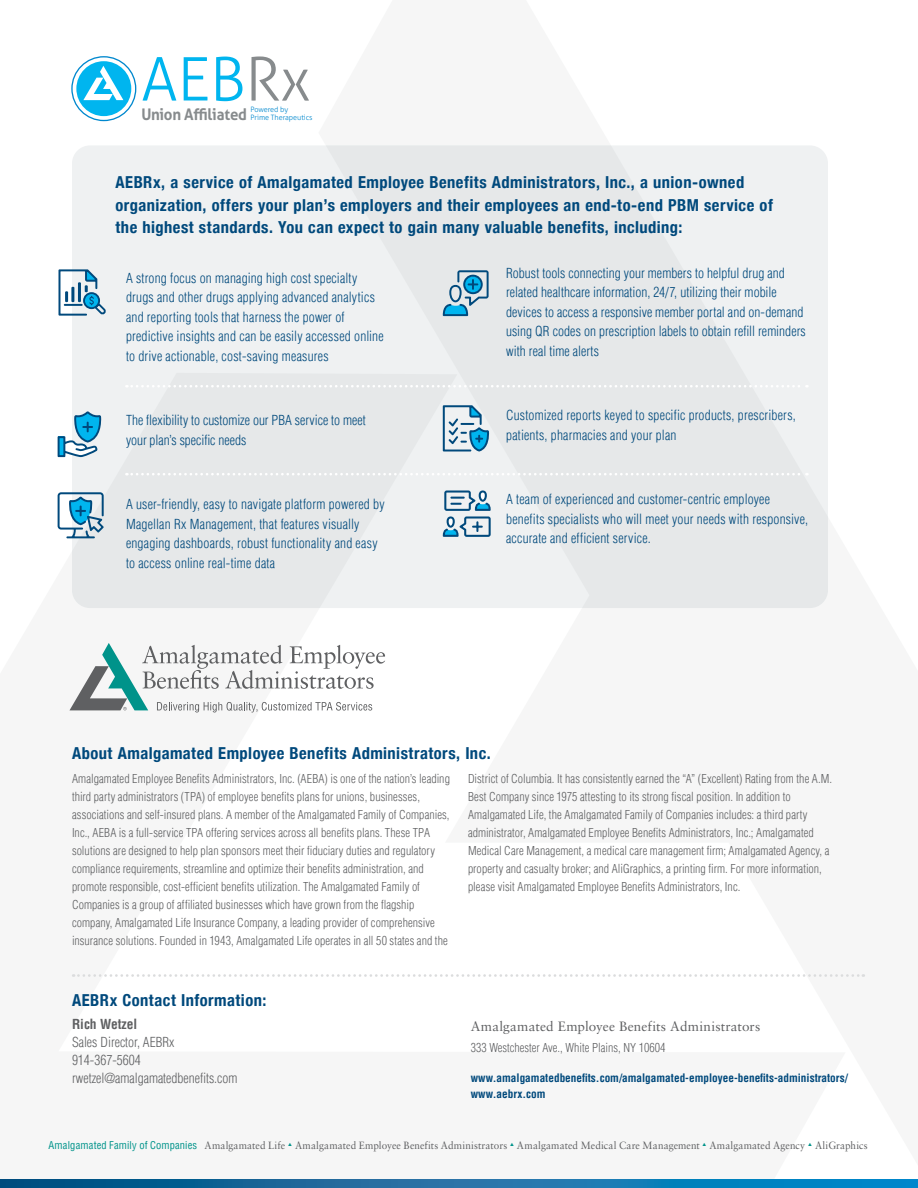
<style>
.page{position:relative;width:918px;height:1188px;background:#fff}
.page>*{position:absolute;margin:0;border:0;box-sizing:border-box;transform-origin:0 0}
.t1{font:300 60.15px "Aller";color:#00b5ef}
.t2{font:700 condensed 16.5px/22.5px "Helvetica Neue";letter-spacing:.025em;color:#00497c}
.t3{font:700 15.9px "Aller";letter-spacing:-.01em;color:#878b8d;scale:.94 1}
.t4{font:300 condensed 13.5px/19.5px "Helvetica LT Pro";letter-spacing:.01em;color:#00497c}
.t5{font:300 condensed 13.5px/18px "Helvetica LT Pro";color:#5f6062}
.t6{font:13.5px "Sabon LT Pro";letter-spacing:.01em;color:#5f6062}
.t7{font:700 condensed 13.5px "Helvetica LT Pro";color:#5f6062}
.t8{font:300 condensed 12px/18px "Helvetica LT Pro";letter-spacing:.005em;color:#5f6062}
.t9{font:700 condensed 11.25px/16.5px "Helvetica LT Pro";color:#00497c}
.t10{font:10.5px "Sabon LT Pro";letter-spacing:.01em;color:#5f6062;scale:.95 1}
.t11{font:300 7.35px/7.9px "Aller";letter-spacing:-.01em;color:#0088ce}
.s1{color:#878b8d}
.s2{font-family:"Helvetica LT Pro";font-stretch:condensed;color:#00938a}
</style>
<div class="page">
<div style="left:72px;top:145px;width:756px;height:463px;background:#e6e8e9;border-radius:18px"></div>
<svg style="left:0;top:1179px;width:918px;height:9px;background:#106fa6"></svg>
<svg style="left:69px;top:643px;width:316px;height:70px"></svg>
<svg style="left:73px;top:974px;width:791px;height:3px"></svg>
<svg style="left:126px;top:385px;width:681px;height:2px"></svg>
<svg style="left:126px;top:473px;width:681px;height:2px"></svg>
<svg style="left:71px;top:56px;width:65px;height:65px"></svg>
<svg style="left:58px;top:492px;width:46px;height:46px"></svg>
<svg style="left:443px;top:270px;width:46px;height:46px"></svg>
<svg style="left:443px;top:405px;width:46px;height:47px"></svg>
<svg style="left:443px;top:490px;width:48px;height:47px"></svg>
<svg style="left:58px;top:411px;width:43px;height:46px"></svg>
<svg style="left:59px;top:269px;width:47px;height:47px"></svg>
<h1 class="t1" style="left:141px;top:43px;width:170px">AEB<span class="s1">Rx</span></h1>
<h3 class="t3" style="left:141px;top:104px;width:114px">Union Affiliated</h3>
<p class="t11" style="left:251px;top:105px;width:63px">Powered by<br>Prime Therapeutics</p>
<p class="t2" style="left:116px;top:170px;width:659px">AEBRx, a service of Amalgamated Employee Benefits Administrators, Inc., a union-owned organization, offers your plan’s employers and their employees an end-to-end PBM service of the highest standards. You can expect to gain many valuable benefits, including:</p>
<p class="t4" style="left:126px;top:268px;width:259px">A strong focus on managing high cost specialty drugs and other drugs applying advanced analytics and reporting tools that harness the power of predictive insights and can be easily accessed online to drive actionable, cost-saving measures</p>
<p class="t4" style="left:126px;top:411px;width:241px">The flexibility to customize our PBA service to meet your plan’s specific needs</p>
<p class="t4" style="left:126px;top:495px;width:260px">A user-friendly, easy to navigate platform powered by Magellan Rx Management, that features visually engaging dashboards, robust functionality and easy to access online real-time data</p>
<p class="t4" style="left:506px;top:263px;width:301px">Robust tools connecting your members to helpful drug and related healthcare information, 24/7, utilizing their mobile devices to access a responsive member portal and on-demand using QR codes on prescription labels to obtain refill reminders with real time alerts</p>
<p class="t4" style="left:506px;top:406px;width:291px">Customized reports keyed to specific products, prescribers, patients, pharmacies and your plan</p>
<p class="t4" style="left:506px;top:490px;width:304px">A team of experienced and customer-centric employee benefits specialists who will meet your needs with responsive, accurate and efficient service.</p>
<h2 class="t2" style="left:72px;top:741px;width:420px">About Amalgamated Employee Benefits Administrators, Inc.</h2>
<p class="t8" style="left:72px;top:770px;width:380px">Amalgamated Employee Benefits Administrators, Inc. (AEBA) is one of the nation’s leading third party administrators (TPA) of employee benefits plans for unions, businesses, associations and self-insured plans. A member of the Amalgamated Family of Companies, Inc., AEBA is a full-service TPA offering services across all benefits plans. These TPA solutions are designed to help plan sponsors meet their fiduciary duties and regulatory compliance requirements, streamline and optimize their benefits administration, and promote responsible, cost-efficient benefits utilization. The Amalgamated Family of Companies is a group of affiliated businesses which have grown from the flagship company, Amalgamated Life Insurance Company, a leading provider of comprehensive insurance solutions. Founded in 1943, Amalgamated Life operates in all 50 states and the</p>
<p class="t8" style="left:468px;top:770px;width:366px">District of Columbia. It has consistently earned the “A” (Excellent) Rating from the A.M.<br>Best Company since 1975 attesting to its strong fiscal position. In addition to Amalgamated Life, the Amalgamated Family of Companies includes: a third party administrator, Amalgamated Employee Benefits Administrators, Inc.; Amalgamated Medical Care Management, a medical care management firm; Amalgamated Agency, a property and casualty broker; and AliGraphics, a printing firm. For more information, please visit Amalgamated Employee Benefits Administrators, Inc.</p>
<h2 class="t2" style="left:72px;top:988px;width:196px">AEBRx Contact Information:</h2>
<p class="t7" style="left:72px;top:1015px;width:67px">Rich Wetzel</p>
<p class="t5" style="left:72px;top:1033px;width:167px">Sales Director, AEBRx<br>914-367-5604 rwetzel@amalgamatedbenefits.com</p>
<p class="t6" style="left:471px;top:1018px;width:291px">Amalgamated Employee Benefits Administrators</p>
<p class="t8" style="left:471px;top:1038px;width:196px">333 Westchester Ave., White Plains, NY 10604</p>
<p class="t9" style="left:471px;top:1069px;width:379px">www.amalgamatedbenefits.com/amalgamated-employee-benefits-administrators/ www.aebrx.com</p>
<p class="t10" style="left:49px;top:1139px;width:864px"><span class="s2">Amalgamated Family of Companies</span> Amalgamated Life <sup>▲</sup> Amalgamated Employee Benefits Administrators <sup>▲</sup> Amalgamated Medical Care Management <sup>▲</sup> Amalgamated Agency <sup>▲</sup> AliGraphics</p>
</div>
